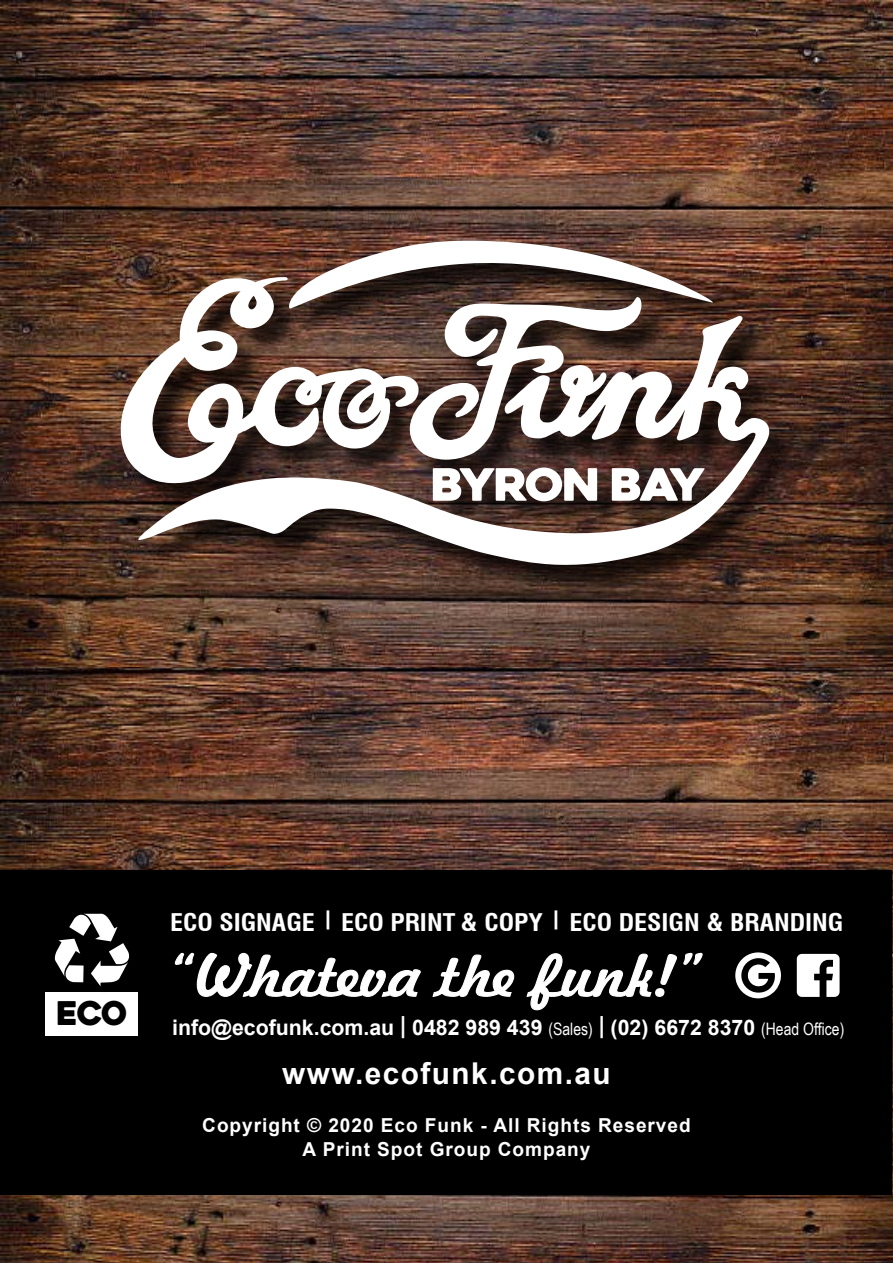
<style>
.page{position:relative;width:893px;height:1263px;background:#fff}
.page>*{position:absolute;margin:0;border:0;box-sizing:border-box;transform-origin:0 0}
.t1{font:55.95px "Freehand 521 BT Regular C";letter-spacing:.01em;color:#fff;scale:1.09 1}
.t2{font:32.55px "Heavitas";color:#000}
.t3{font:700 30px "Arial";letter-spacing:.05em;color:#fff}
.t4{font:700 condensed 23.7px "Swiss 721 BT";color:#fff;scale:1.11 1}
.t5{font:700 21.45px "Arial";color:#fff}
.t6{font:700 19.2px/23.1px "Arial";letter-spacing:.05em;color:#fff;text-align:center}
.s1{font-size:23.55px}
.s2{font-family:"Arial Narrow";font-weight:400;font-size:17.1px}
</style>
<div class="page">
<img style="left:0;top:0;width:893px;height:1263px">
<div style="left:125px;top:245px;width:674px;height:349px;background:#000;opacity:.75"></div>
<svg style="left:136px;top:316px;width:635px;height:249px"></svg>
<svg style="left:284px;top:239px;width:431px;height:221px"></svg>
<svg style="left:119px;top:277px;width:301px;height:207px"></svg>
<div style="left:1px;top:871px;width:891px;height:324px;background:#000"></div>
<svg style="left:174px;top:952px;width:247px;height:45px"></svg>
<svg style="left:432px;top:954px;width:83px;height:43px"></svg>
<svg style="left:526px;top:952px;width:177px;height:59px"></svg>
<svg style="left:735px;top:952px;width:46px;height:46px"></svg>
<svg style="left:797px;top:954px;width:43px;height:43px"></svg>
<div style="left:46px;top:992px;width:92px;height:43px;background:#fff"></div>
<div style="left:53px;top:913px;width:85px;height:82px;background:#000"></div>
<svg style="left:55px;top:914px;width:74px;height:72px"></svg>
<h2 class="t2" style="left:56px;top:993px;width:73px">ECO</h2>
<p class="t4" style="left:170px;top:908px;width:608px">ECO SIGNAGE <sup>|</sup> ECO PRINT &amp; COPY <sup>|</sup> ECO DESIGN &amp; BRANDING</p>
<h1 class="t1" style="left:167px;top:938px;width:492px">“Whateva the funk!”</h1>
<p class="t5" style="left:172px;top:1012px;width:674px">info@ecofunk.com.au <span class="s1">|</span> 0482 989 439 <span class="s2">(Sales)</span> <span class="s1">|</span> (02) 6672 8370 <span class="s2">(Head Office)</span></p>
<h3 class="t3" style="left:282px;top:1052px;width:330px">www.ecofunk.com.au</h3>
<p class="t6" style="left:202px;top:1114px;width:490px">Copyright © 2020 Eco Funk - All Rights Reserved<br>A Print Spot Group Company</p>
</div>
